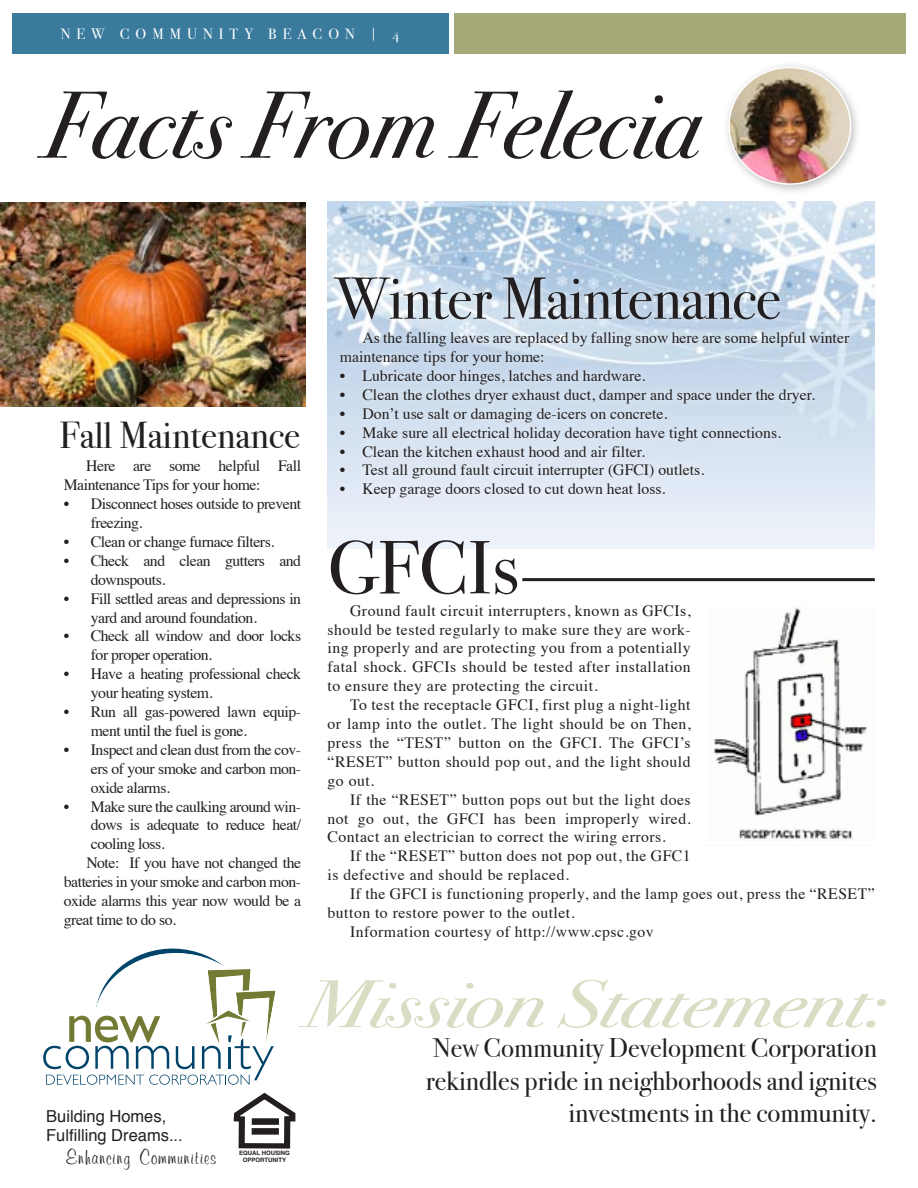
<style>
.page{position:relative;width:918px;height:1188px;background:#fff}
.page>*{position:absolute;margin:0;border:0;box-sizing:border-box;transform-origin:0 0}
.t1{font:95.1px "Bodoni Svty Two OSITCTT Book It";color:#231f20}
.t2{font:75.45px "Bodoni Svty Two OSITCTT Book";color:#231f20}
.t3{font:67.5px "Bodoni Svty Two OSITCTT Book It";letter-spacing:-.01em;color:#dadcc4;scale:1.27 1}
.t4{font:59.25px "Bodoni Svty Two OSITCTT Book";letter-spacing:-.01em;color:#231f20}
.t5{font:37.5px "Bodoni Svty Two OSITCTT Book";color:#231f20}
.t6{font:27px/32.4px "Bodoni Svty Two OSITCTT Book";color:#231f20}
.t7{font:25.5px "Muriel";color:#231f20}
.t8{font:16.5px "Helvetica";color:#231f20}
.t9{font:15.75px/18.9px "Times";color:#231f20;text-align:justify}
.t10{font:15.75px/18.9px "Times";letter-spacing:-.03em;color:#231f20}
.t11{font:15.75px/18.9px "Times";letter-spacing:.03em;color:#231f20}
.t12{font:15px "Bodoni Svty Two OSITCTT Book";letter-spacing:.4em;color:#fff}
.t13{font:700 6px/7.2px "Helvetica";color:#231f20;text-align:center}
</style>
<div class="page">
<div style="left:12px;top:13px;width:436px;height:41px;background:#397a9d"></div>
<div style="left:454px;top:13px;width:452px;height:41px;background:#a5aa78"></div>
<img style="left:328px;top:201px;width:547px;height:348px">
<svg style="left:43px;top:948px;width:252px;height:201px"></svg>
<div style="left:252px;top:1119px;width:27px;height:5px;background:#231f20"></div>
<div style="left:252px;top:1129px;width:26px;height:5px;background:#231f20"></div>
<div style="left:330px;top:322px;width:564px;height:347px;background:#fff;opacity:.75"></div>
<img style="left:704px;top:606px;width:171px;height:234px">
<div style="left:324px;top:267px;width:544px;height:132px;background:#fff;opacity:.75"></div>
<hr style="left:522px;top:578px;width:353px;height:3px;background:#231f20">
<img style="left:0;top:203px;width:306px;height:204px">
<div style="left:721px;top:60px;width:146px;height:140px;background:#231f20;opacity:.29"></div>
<img style="left:729px;top:68px;width:122px;height:116px">
<div style="left:728px;top:67px;width:123px;height:118px;border:2px solid #fff;border-radius:50%"></div>
<p class="t12" style="left:61px;top:25px;width:340px">NEW COMMUNITY BEACON | 4</p>
<h1 class="t1" style="left:43px;top:68px;width:659px">Facts From Felecia</h1>
<h3 class="t5" style="left:60px;top:413px;width:242px">Fall Maintenance</h3>
<p class="t10" style="left:64px;top:455px;width:239px;text-indent:23px">Here are some helpful Fall<br>Maintenance Tips for your home:</p>
<p class="t10" style="left:91px;top:493px;width:212px;text-indent:-27px">• Disconnect hoses outside to prevent freezing.</p>
<p class="t10" style="left:64px;top:531px;width:212px">• Clean or change furnace filters.</p>
<p class="t10" style="left:91px;top:550px;width:212px;text-indent:-27px">• Check and clean gutters and downspouts.</p>
<p class="t10" style="left:91px;top:588px;width:212px;text-indent:-27px">• Fill settled areas and depressions in yard and around foundation.</p>
<p class="t10" style="left:91px;top:625px;width:212px;text-indent:-27px">• Check all window and door locks for proper operation.</p>
<p class="t10" style="left:91px;top:663px;width:212px;text-indent:-27px">• Have a heating professional check your heating system.</p>
<p class="t10" style="left:91px;top:701px;width:212px;text-indent:-27px">• Run all gas-powered lawn equip&shy;ment until the fuel is gone.</p>
<p class="t9" style="left:91px;top:739px;width:212px;text-indent:-27px">• Inspect and clean dust from the cov&shy;ers of your smoke and carbon mon&shy;oxide alarms.</p>
<p class="t10" style="left:64px;top:795px;width:239px">• Make sure the caulking around win-</p>
<p class="t10" style="left:91px;top:814px;width:212px">dows is adequate to reduce heat/</p>
<p class="t10" style="left:91px;top:833px;width:75px">cooling loss.</p>
<p class="t10" style="left:86px;top:852px;width:216px">Note: If you have not changed the</p>
<p class="t10" style="left:64px;top:871px;width:239px">batteries in your smoke and carbon mon-</p>
<p class="t10" style="left:64px;top:890px;width:239px">oxide alarms this year now would be a</p>
<p class="t10" style="left:64px;top:909px;width:114px">great time to do so.</p>
<h3 class="t4" style="left:335px;top:263px;width:448px">Winter Maintenance</h3>
<p class="t9" style="left:340px;top:327px;width:511px;text-indent:23px">As the falling leaves are replaced by falling snow here are some helpful winter maintenance tips for your home:</p>
<p class="t9" style="left:340px;top:365px;width:307px">• Lubricate door hinges, latches and hardware.</p>
<p class="t9" style="left:340px;top:384px;width:477px">• Clean the clothes dryer exhaust duct, damper and space under the dryer.</p>
<p class="t9" style="left:340px;top:403px;width:329px">• Don’t use salt or damaging de-icers on concrete.</p>
<p class="t9" style="left:340px;top:422px;width:443px">• Make sure all electrical holiday decoration have tight connections.</p>
<p class="t9" style="left:340px;top:440px;width:307px">• Clean the kitchen exhaust hood and air filter.</p>
<p class="t9" style="left:340px;top:459px;width:366px">• Test all ground fault circuit interrupter (GFCI) outlets.</p>
<p class="t9" style="left:340px;top:478px;width:327px">• Keep garage doors closed to cut down heat loss.</p>
<h2 class="t2" style="left:328px;top:523px;width:193px">GFCIs</h2>
<p class="t9" style="left:328px;top:600px;width:365px;text-indent:23px">Ground fault circuit interrupters, known as GFCIs, should be tested regularly to make sure they are work&shy;ing properly and are protecting you from a potentially fatal shock. GFCIs should be tested after installation to ensure they are protecting the circuit.</p>
<p class="t9" style="left:328px;top:694px;width:365px;text-indent:23px">To test the receptacle GFCI, first plug a night-light or lamp into the outlet. The light should be on Then, press the “TEST” button on the GFCI. The GFCI’s “RESET” button should pop out, and the light should go out.</p>
<p class="t9" style="left:328px;top:789px;width:365px;text-indent:23px">If the “RESET” button pops out but the light does not go out, the GFCI has been improperly wired.<br>Contact an electrician to correct the wiring errors.</p>
<p class="t11" style="left:328px;top:845px;width:365px;text-indent:23px">If the “RESET” button does not pop out, the GFC1 is defective and should be replaced.</p>
<p class="t11" style="left:350px;top:883px;width:526px">If the GFCI is functioning properly, and the lamp goes out, press the “RESET”</p>
<p class="t11" style="left:328px;top:902px;width:249px">button to restore power to the outlet.</p>
<p class="t11" style="left:350px;top:921px;width:305px">Information courtesy of http://www.cpsc.gov</p>
<h3 class="t3" style="left:303px;top:963px;width:461px">Mission Statement:</h3>
<h3 class="t6" style="left:426px;top:1032px;width:453px">New Community Development Corporation rekindles pride in neighborhoods and ignites</h3>
<p class="t8" style="left:46px;top:1103px;width:122px">Building Homes,</p>
<h3 class="t6" style="left:569px;top:1097px;width:310px">investments in the community.</h3>
<p class="t8" style="left:46px;top:1123px;width:138px">Fulfilling Dreams...</p>
<h3 class="t7" style="left:66px;top:1146px;width:153px">Enhancing Communities</h3>
<p class="t13" style="left:239px;top:1149px;width:52px">EQUAL HOUSING<br>OPPORTUNITY</p>
</div>
